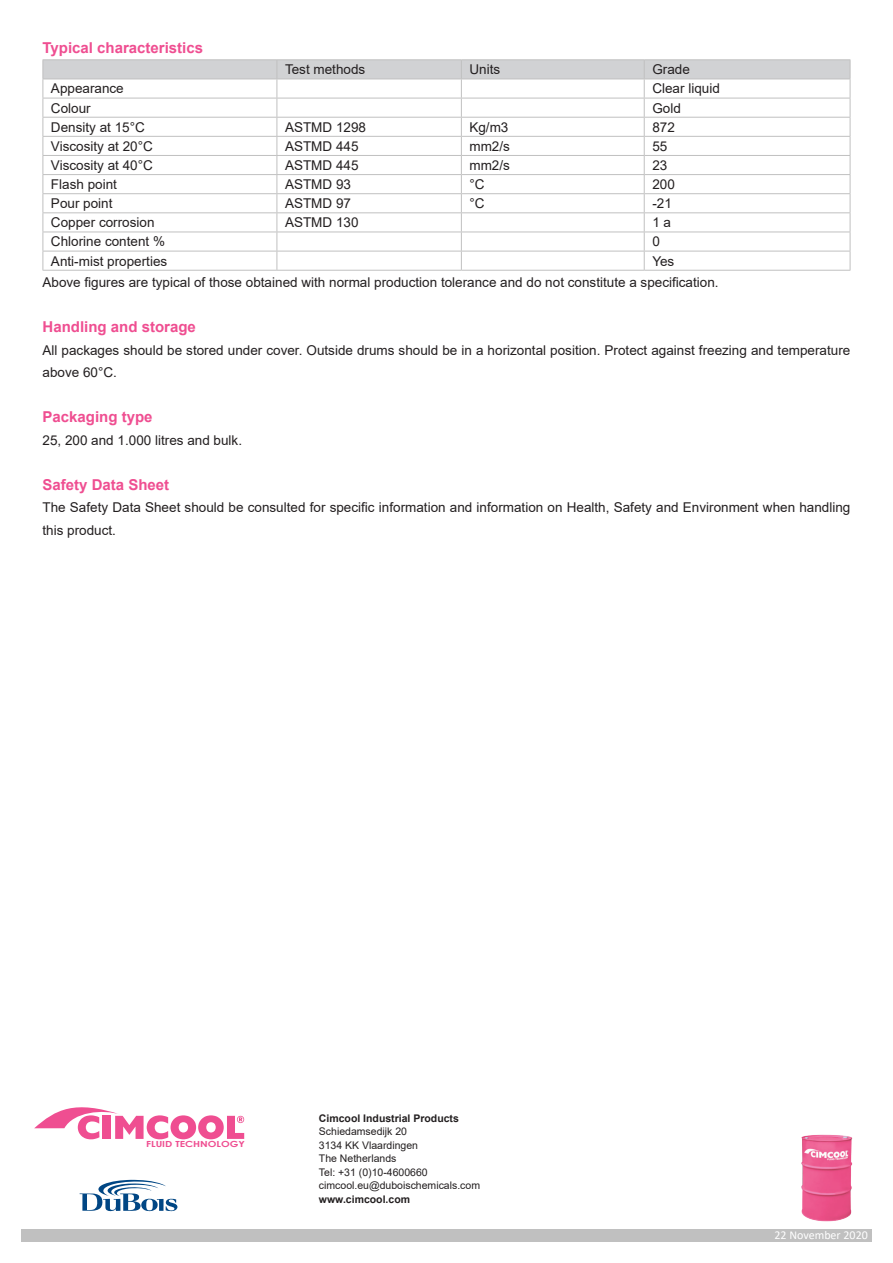
<style>
.page{position:relative;width:893px;height:1263px;background:#fff}
.page>*{position:absolute;margin:0;border:0;box-sizing:border-box;transform-origin:0 0}
.t1{font:700 15px "Arial";color:#ef4e91}
.t2{font:13.5px/22.5px "Arial";color:#231f20}
.t3{font:12px "Calibri";color:#fff}
.t4{font:10.5px/13.5px "Arial";color:#231f20}
.t5{font:700 10.5px "Arial";color:#231f20}
.t6{font:700 8.4px "Century Gothic";color:#ef4e91;scale:1.23 1}
</style>
<div class="page">
<svg style="left:34px;top:1107px;width:210px;height:32px"></svg>
<img style="left:801px;top:1134px;width:52px;height:88px">
<svg style="left:80px;top:1180px;width:97px;height:31px"></svg>
<div style="left:21px;top:1229px;width:851px;height:13px;background:#c0c0c0"></div>
<hr style="left:43px;top:59px;width:234px;height:1px;background:#c0c0c0">
<hr style="left:277px;top:59px;width:184px;height:1px;background:#c0c0c0">
<hr style="left:461px;top:59px;width:183px;height:1px;background:#c0c0c0">
<hr style="left:644px;top:59px;width:206px;height:1px;background:#c0c0c0">
<svg style="left:43px;top:60px;width:808px;height:210px"></svg>
<hr style="left:43px;top:270px;width:234px;height:1px;background:#c0c0c0">
<hr style="left:277px;top:270px;width:184px;height:1px;background:#c0c0c0">
<hr style="left:461px;top:270px;width:183px;height:1px;background:#c0c0c0">
<hr style="left:644px;top:270px;width:206px;height:1px;background:#c0c0c0">
<p class="t1" style="left:43px;top:38px;width:162px">Typical characteristics</p>
<p class="t2" style="left:285px;top:58px;width:82px">Test methods</p>
<p class="t2" style="left:469px;top:58px;width:32px">Units</p>
<p class="t2" style="left:652px;top:58px;width:39px">Grade</p>
<p class="t2" style="left:51px;top:77px;width:74px">Appearance</p>
<p class="t2" style="left:652px;top:77px;width:69px">Clear liquid</p>
<p class="t2" style="left:51px;top:96px;width:41px">Colour</p>
<p class="t2" style="left:652px;top:96px;width:30px">Gold</p>
<p class="t2" style="left:51px;top:116px;width:95px">Density at 15°C</p>
<p class="t2" style="left:285px;top:116px;width:83px">ASTMD 1298</p>
<p class="t2" style="left:469px;top:116px;width:41px">Kg/m3</p>
<p class="t2" style="left:652px;top:116px;width:24px">872</p>
<p class="t2" style="left:51px;top:135px;width:103px">Viscosity at 20°C</p>
<p class="t2" style="left:285px;top:135px;width:75px">ASTMD 445</p>
<p class="t2" style="left:469px;top:135px;width:42px">mm2/s</p>
<p class="t2" style="left:652px;top:135px;width:17px">55</p>
<p class="t2" style="left:51px;top:154px;width:103px">Viscosity at 40°C</p>
<p class="t2" style="left:285px;top:154px;width:75px">ASTMD 445</p>
<p class="t2" style="left:469px;top:154px;width:42px">mm2/s</p>
<p class="t2" style="left:652px;top:154px;width:17px">23</p>
<p class="t2" style="left:51px;top:173px;width:68px">Flash point</p>
<p class="t2" style="left:285px;top:173px;width:68px">ASTMD 93</p>
<p class="t2" style="left:469px;top:173px;width:17px">°C</p>
<p class="t2" style="left:652px;top:173px;width:24px">200</p>
<p class="t2" style="left:51px;top:192px;width:63px">Pour point</p>
<p class="t2" style="left:285px;top:192px;width:68px">ASTMD 97</p>
<p class="t2" style="left:469px;top:192px;width:17px">°C</p>
<p class="t2" style="left:652px;top:192px;width:21px">-21</p>
<p class="t2" style="left:51px;top:211px;width:105px">Copper corrosion</p>
<p class="t2" style="left:285px;top:211px;width:75px">ASTMD 130</p>
<p class="t2" style="left:652px;top:211px;width:20px">1 a</p>
<p class="t2" style="left:51px;top:230px;width:116px">Chlorine content %</p>
<p class="t2" style="left:652px;top:230px;width:9px">0</p>
<p class="t2" style="left:51px;top:249px;width:118px">Anti-mist properties</p>
<p class="t2" style="left:652px;top:249px;width:24px">Yes</p>
<p class="t2" style="left:43px;top:271px;width:678px">Above figures are typical of those obtained with normal production tolerance and do not constitute a specification.</p>
<p class="t1" style="left:43px;top:316px;width:155px">Handling and storage</p>
<p class="t2" style="left:43px;top:338px;width:809px">All packages should be stored under cover. Outside drums should be in a horizontal position. Protect against freezing and temperature above 60°C.</p>
<p class="t1" style="left:43px;top:406px;width:112px">Packaging type</p>
<p class="t2" style="left:43px;top:428px;width:201px">25, 200 and 1.000 litres and bulk.</p>
<p class="t1" style="left:43px;top:474px;width:128px">Safety Data Sheet</p>
<p class="t2" style="left:43px;top:496px;width:809px">The Safety Data Sheet should be consulted for specific information and information on Health, Safety and Environment when handling this product.</p>
<p class="t6" style="left:146px;top:1138px;width:82px">FLUID TECHNOLOGY</p>
<p class="t5" style="left:319px;top:1111px;width:142px">Cimcool Industrial Products</p>
<p class="t4" style="left:319px;top:1125px;width:163px">Schiedamsedijk 20<br>3134 KK Vlaardingen<br>The Netherlands<br>Tel: +31 (0)10-4600660 cimcool.eu@duboischemicals.com</p>
<p class="t5" style="left:319px;top:1192px;width:93px">www.cimcool.com</p>
<p class="t3" style="left:774px;top:1227px;width:95px">22 November 2020</p>
</div>
